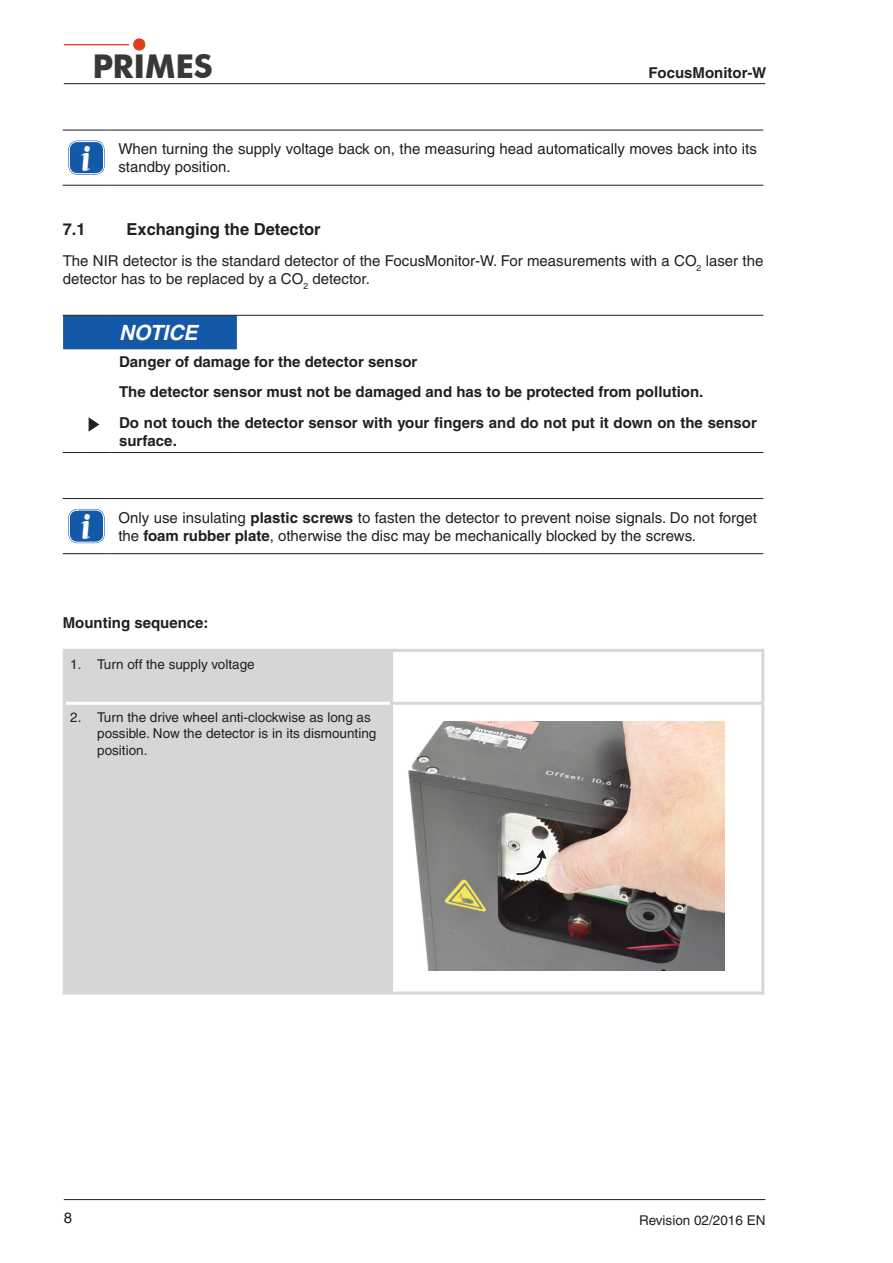
<style>
.page{position:relative;width:893px;height:1263px;background:#fff}
.page>*{position:absolute;margin:0;border:0;box-sizing:border-box;transform-origin:0 0}
.t1{font:34.05px "Allegro BT";color:#fff}
.t2{font:700 32.85px "Futura BT";color:#393837}
.t3{font:italic 700 21px "Helvetica";color:#fff}
.t4{font:700 16.5px "Helvetica";color:#231f20}
.t5{font:15px/18px "Helvetica";color:#231f20}
.t6{font:700 15px/30.6px "Helvetica";color:#231f20}
.t7{font:13.5px/16.2px "Helvetica";color:#231f20}
.s1{font-weight:700}
</style>
<div class="page">
<hr style="left:64px;top:83px;width:701px;height:1px;background:#231f20">
<hr style="left:64px;top:1199px;width:701px;height:1px;background:#231f20">
<div style="left:134px;top:39px;width:11px;height:11px;background:#e43b20;border-radius:50%"></div>
<div style="left:134px;top:39px;width:11px;height:11px;border:1px solid #e43b20;border-radius:50%"></div>
<hr style="left:64px;top:44px;width:65px;height:1px;background:#e43b20">
<hr style="left:110px;top:130px;width:653px;height:1px;background:#231f20">
<hr style="left:110px;top:185px;width:653px;height:1px;background:#231f20">
<hr style="left:63px;top:130px;width:47px;height:1px;background:#231f20">
<hr style="left:63px;top:185px;width:47px;height:1px;background:#231f20">
<div style="left:68px;top:141px;width:37px;height:34px;background:#1359a7;border-radius:9px"></div>
<div style="left:67px;top:139px;width:39px;height:37px;border:1px solid #fff;border-radius:10px"></div>
<div style="left:69px;top:141px;width:35px;height:33px;border:1px solid #fff;border-radius:8px"></div>
<hr style="left:111px;top:452px;width:126px;height:1px;background:#231f20">
<hr style="left:237px;top:452px;width:526px;height:1px;background:#231f20">
<div style="left:63px;top:315px;width:174px;height:34px;background:#1359a7"></div>
<svg style="left:63px;top:452px;width:48px;height:1px"></svg>
<hr style="left:111px;top:315px;width:126px;height:1px;background:#231f20">
<hr style="left:237px;top:315px;width:526px;height:1px;background:#231f20">
<svg style="left:88px;top:417px;width:12px;height:15px"></svg>
<hr style="left:110px;top:498px;width:653px;height:1px;background:#231f20">
<hr style="left:110px;top:553px;width:653px;height:1px;background:#231f20">
<hr style="left:63px;top:498px;width:47px;height:1px;background:#231f20">
<hr style="left:63px;top:553px;width:47px;height:1px;background:#231f20">
<div style="left:68px;top:509px;width:37px;height:34px;background:#1359a7;border-radius:9px"></div>
<div style="left:67px;top:507px;width:39px;height:38px;border:1px solid #fff;border-radius:10px"></div>
<div style="left:69px;top:509px;width:35px;height:34px;border:1px solid #fff;border-radius:8px"></div>
<div style="left:66px;top:652px;width:324px;height:339px;background:#d5d6d8"></div>
<hr style="left:63px;top:649px;width:329px;height:3px;background:#d5d6d8">
<hr style="left:63px;top:991px;width:329px;height:3px;background:#d5d6d8">
<hr style="left:63px;top:652px;width:3px;height:51px;background:#d5d6d8">
<hr style="left:390px;top:652px;width:3px;height:50px;background:#d5d6d8">
<hr style="left:761px;top:652px;width:3px;height:50px;background:#d5d6d8">
<hr style="left:63px;top:703px;width:3px;height:288px;background:#d5d6d8">
<hr style="left:390px;top:705px;width:3px;height:286px;background:#d5d6d8">
<hr style="left:761px;top:705px;width:3px;height:286px;background:#d5d6d8">
<hr style="left:392px;top:649px;width:372px;height:3px;background:#d5d6d8">
<hr style="left:390px;top:702px;width:374px;height:3px;background:#d5d6d8">
<hr style="left:392px;top:991px;width:372px;height:3px;background:#d5d6d8">
<hr style="left:66px;top:702px;width:324px;height:3px;background:#fff">
<img style="left:408px;top:721px;width:317px;height:250px">
<svg style="left:513px;top:844px;width:36px;height:32px"></svg>
<h2 class="t2" style="left:93px;top:46px;width:122px">PRIMES</h2>
<p class="t6" style="left:648px;top:57px;width:120px">FocusMonitor-W</p>
<h1 class="t1" style="left:81px;top:139px;width:11px">i</h1>
<p class="t5" style="left:118px;top:140px;width:640px">When turning the supply voltage back on, the measuring head automatically moves back into its standby position.</p>
<p class="t4" style="left:63px;top:219px;width:24px">7.1</p>
<p class="t4" style="left:126px;top:219px;width:196px">Exchanging the Detector</p>
<p class="t5" style="left:63px;top:252px;width:702px">The NIR detector is the standard detector of the FocusMonitor-W. For measurements with a CO<sub>2</sub> laser the detector has to be replaced by a CO<sub>2</sub> detector.</p>
<h3 class="t3" style="left:119px;top:320px;width:80px">NOTICE</h3>
<p class="t6" style="left:119px;top:346px;width:639px">Danger of damage for the detector sensor<br>The detector sensor must not be damaged and has to be protected from pollution.<br>Do not touch the detector sensor with your fingers and do not put it down on the sensor</p>
<p class="t6" style="left:119px;top:425px;width:59px">surface.</p>
<h1 class="t1" style="left:81px;top:508px;width:11px">i</h1>
<p class="t5" style="left:118px;top:509px;width:640px">Only use insulating <span class="s1">plastic screws</span> to fasten the detector to prevent noise signals. Do not forget the <span class="s1">foam rubber plate</span>, otherwise the disc may be mechanically blocked by the screws.</p>
<p class="t6" style="left:63px;top:607px;width:147px">Mounting sequence:</p>
<p class="t7" style="left:70px;top:656px;width:186px">1. Turn off the supply voltage</p>
<p class="t7" style="left:97px;top:709px;width:281px;text-indent:-27px">2. Turn the drive wheel anti-clockwise as long as possible. Now the detector is in its dismounting position.</p>
<p class="t5" style="left:64px;top:1209px;width:10px">8</p>
<p class="t7" style="left:639px;top:1212px;width:128px">Revision 02/2016 EN</p>
</div>
